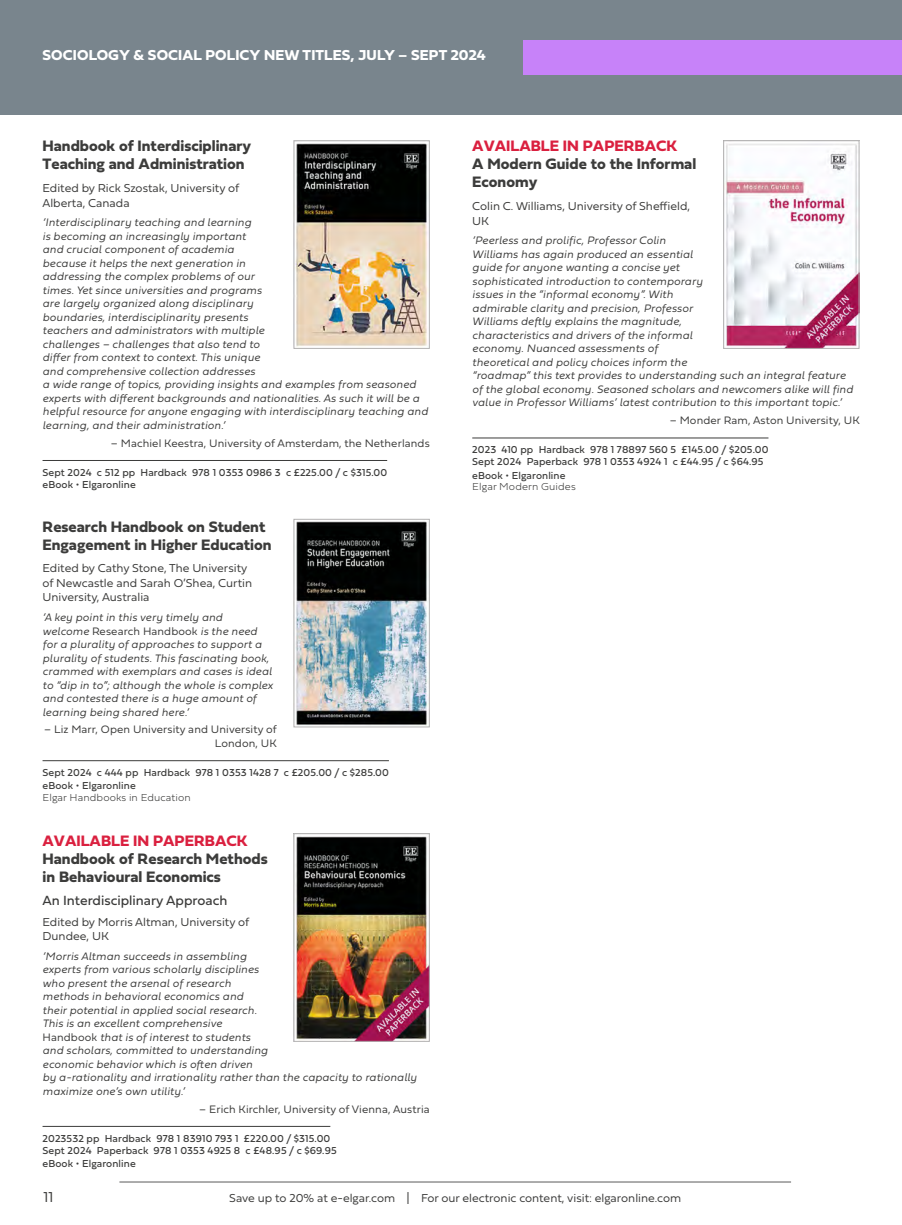
<style>
.page{position:relative;width:902px;height:1225px;background:#fff}
.page>*{position:absolute;margin:0;border:0;box-sizing:border-box;transform-origin:0 0}
.t1{font:700 15.75px/18px "Fieldwork Hum";color:#3c3c3b}
.t2{font:700 15.75px "Fieldwork Hum";color:#da203f}
.t3{font:700 15px "Fieldwork Hum";letter-spacing:.01em;color:#fff}
.t4{font:15px "Fieldwork Hum Light";color:#3c3c3b}
.t5{font:13.8px "Fieldwork Hum";color:#3c3c3b}
.t6{font:12px/14.4px "Fieldwork Hum Light";color:#3c3c3b}
.t7{font:italic 300 11.25px/13.5px "Fieldwork";letter-spacing:.01em;color:#3c3c3b}
.t8{font:11.25px/13.5px "Fieldwork Hum Light";letter-spacing:.01em;color:#3c3c3b;text-align:right}
.t9{font:10.5px/12px "Fieldwork Hum";letter-spacing:.01em;color:#3c3c3b}
.t10{font:100 10.5px "Fieldwork Hum";letter-spacing:.01em;color:#3c3c3b}
.s1{font-family:"Fieldwork Hum Light";font-weight:400;font-style:normal}
.s2{font-size:18px}
</style>
<div class="page">
<hr style="left:119px;top:1181px;width:672px;height:1px;background:#3c3c3b">
<div style="left:0;top:0;width:901px;height:115px;background:#79858d"></div>
<div style="left:523px;top:40px;width:378px;height:34px;background:#c782f9"></div>
<hr style="left:472px;top:437px;width:296px;height:1px;background:#3c3c3b">
<hr style="left:43px;top:460px;width:344px;height:1px;background:#3c3c3b">
<hr style="left:43px;top:760px;width:346px;height:1px;background:#3c3c3b">
<hr style="left:43px;top:1126px;width:287px;height:1px;background:#3c3c3b">
<img style="left:295px;top:143px;width:132px;height:204px">
<div style="left:293px;top:140px;width:136px;height:209px;border:1px solid #b3b2b2"></div>
<img style="left:295px;top:521px;width:132px;height:204px">
<div style="left:293px;top:519px;width:136px;height:208px;border:1px solid #b3b2b2"></div>
<img style="left:295px;top:836px;width:132px;height:203px">
<div style="left:293px;top:833px;width:136px;height:208px;border:1px solid #b3b2b2"></div>
<img style="left:725px;top:143px;width:132px;height:204px">
<div style="left:723px;top:140px;width:136px;height:209px;border:1px solid #b3b2b2"></div>
<h2 class="t3" style="left:43px;top:43px;width:445px">SOCIOLOGY &amp; SOCIAL POLICY NEW TITLES, JULY – SEPT 2024</h2>
<h1 class="t1" style="left:43px;top:136px;width:210px">Handbook of Interdisciplinary<br>Teaching and Administration</h1>
<p class="t6" style="left:43px;top:180px;width:198px">Edited by Rick Szostak, University of<br>Alberta, Canada</p>
<p class="t7" style="left:43px;top:215px;width:387px">‘Interdisciplinary teaching and learning<br>is becoming an increasingly important<br>and crucial component of academia<br>because it helps the next generation in<br>addressing the complex problems of our<br>times. Yet since universities and programs<br>are largely organized along disciplinary<br>boundaries, interdisciplinarity presents<br>teachers and administrators with multiple<br>challenges – challenges that also tend to<br>differ from context to context. This unique<br>and comprehensive collection addresses<br>a wide range of topics, providing insights and examples from seasoned experts with different backgrounds and nationalities. As such it will be a helpful resource for anyone engaging with interdisciplinary teaching and learning, and their administration.’</p>
<p class="t8" style="left:111px;top:436px;width:320px">– Machiel Keestra, University of Amsterdam, the Netherlands</p>
<p class="t9" style="left:43px;top:466px;width:346px">Sept 2024 c 512 pp Hardback 978 1 0353 0986 3 c £225.00 / c $315.00 eBook • Elgaronline</p>
<h1 class="t1" style="left:43px;top:516px;width:231px">Research Handbook on Student<br>Engagement in Higher Education</h1>
<p class="t6" style="left:43px;top:560px;width:211px">Edited by Cathy Stone, The University of Newcastle and Sarah O’Shea, Curtin<br>University, Australia</p>
<p class="t7" style="left:43px;top:610px;width:232px">‘A key point in this very timely and<br>welcome <span class="s1">Research Handbook</span> is the need for a plurality of approaches to support a plurality of students. This fascinating book, crammed with exemplars and cases is ideal to “dip in to”; although the whole is complex and contested there is a huge amount of learning being shared here.’</p>
<p class="t8" style="left:44px;top:722px;width:234px">– Liz Marr, Open University and University of<br>London, UK</p>
<p class="t9" style="left:43px;top:765px;width:348px;line-height:13.4px">Sept 2024 c 444 pp Hardback 978 1 0353 1428 7 c £205.00 / c $285.00 eBook • Elgaronline</p>
<p class="t10" style="left:43px;top:789px;width:150px">Elgar Handbooks in Education</p>
<h1 class="t2" style="left:43px;top:828px;width:206px">AVAILABLE IN PAPERBACK</h1>
<h1 class="t1" style="left:43px;top:849px;width:227px">Handbook of Research Methods in Behavioural Economics</h1>
<p class="t5" style="left:43px;top:889px;width:186px">An Interdisciplinary Approach</p>
<p class="t6" style="left:43px;top:913px;width:208px">Edited by Morris Altman, University of<br>Dundee, UK</p>
<p class="t7" style="left:43px;top:948px;width:375px">‘Morris Altman succeeds in assembling<br>experts from various scholarly disciplines<br>who present the arsenal of research<br>methods in behavioral economics and<br>their potential in applied social research.<br>This is an excellent comprehensive<br><span class="s1">Handbook</span> that is of interest to students<br>and scholars, committed to understanding<br>economic behavior which is often driven<br>by a-rationality and irrationality rather than the capacity to rationally maximize one’s own utility.’</p>
<p class="t8" style="left:199px;top:1101px;width:232px">– Erich Kirchler, University of Vienna, Austria</p>
<p class="t9" style="left:43px;top:1131px;width:296px">2023532 pp Hardback 978 1 83910 793 1 £220.00 / $315.00<br>Sept 2024 Paperback 978 1 0353 4925 8 c £48.95 / c $69.95</p>
<p class="t9" style="left:43px;top:1157px;width:95px">eBook • Elgaronline</p>
<h1 class="t2" style="left:472px;top:134px;width:206px">AVAILABLE IN PAPERBACK</h1>
<h1 class="t1" style="left:472px;top:154px;width:225px">A Modern Guide to the Informal<br>Economy</h1>
<p class="t6" style="left:472px;top:198px;width:219px">Colin C. Williams, University of Sheffield,<br>UK</p>
<p class="t7" style="left:472px;top:233px;width:382px">‘Peerless and prolific, Professor Colin<br>Williams has again produced an essential<br>guide for anyone wanting a concise yet<br>sophisticated introduction to contemporary<br>issues in the “informal economy”. With<br>admirable clarity and precision, Professor<br>Williams deftly explains the magnitude,<br>characteristics and drivers of the informal<br>economy. Nuanced assessments of<br>theoretical and policy choices inform the<br>“roadmap” this text provides to understanding such an integral feature of the global economy. Seasoned scholars and newcomers alike will find value in Professor Williams’ latest contribution to this important topic.’</p>
<p class="t8" style="left:669px;top:413px;width:191px">– Monder Ram, Aston University, UK</p>
<p class="t9" style="left:472px;top:443px;width:298px">2023 410 pp Hardback 978 1 78897 560 5 £145.00 / $205.00<br>Sept 2024 Paperback 978 1 0353 4924 1 c £44.95 / c $64.95</p>
<p class="t9" style="left:472px;top:469px;width:95px">eBook • Elgaronline</p>
<p class="t10" style="left:472px;top:478px;width:105px">Elgar Modern Guides</p>
<h2 class="t4" style="left:44px;top:1184px;width:12px">11</h2>
<p class="t6" style="left:229px;top:1190px;width:453px">Save up to 20% at e-elgar.com <span class="s2">I</span> For our electronic content, visit: elgaronline.com</p>
</div>
